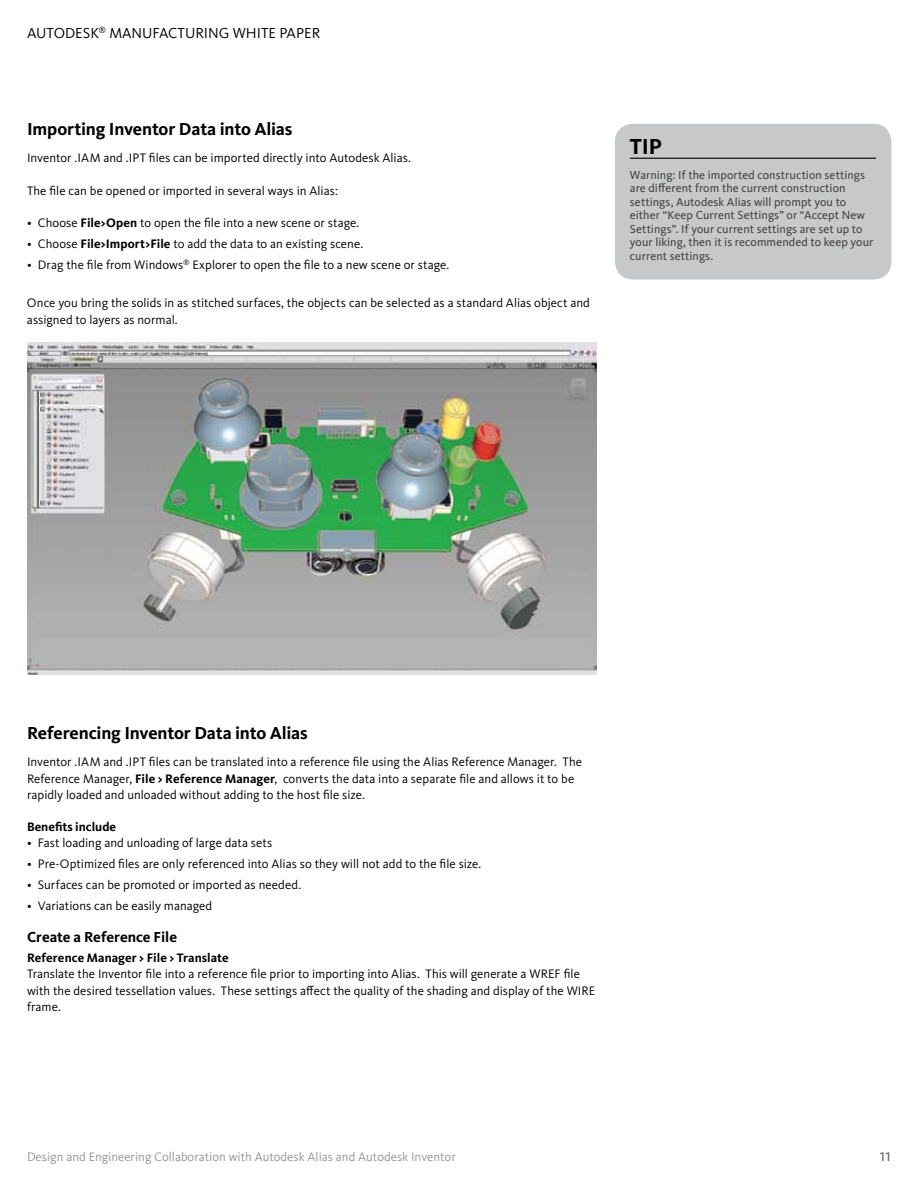
<style>
.page{position:relative;width:918px;height:1188px;background:#fff}
.page>*{position:absolute;margin:0;border:0;box-sizing:border-box;transform-origin:0 0}
.t1{font:700 22.5px "Kievit Pro";color:#000}
.t2{font:700 18px "Kievit Pro";letter-spacing:-.01em;color:#000}
.t3{font:18px "Kievit Pro";color:#636466}
.t4{font:15px "Kievit Pro";color:#000}
.t5{font:700 15px "Kievit Pro";letter-spacing:-.005em;color:#000}
.t6{font:12.75px/16.5px "Kievit Pro";letter-spacing:.005em;color:#000}
.t7{font:12.75px "Kievit Pro";color:#939598}
.t8{font:700 12.75px "Kievit Pro";color:#000}
.t9{font:12px/13.5px "Kievit Pro";letter-spacing:.005em;color:#414042}
.s1{font-weight:700}
</style>
<div class="page">
<img style="left:27px;top:343px;width:570px;height:332px">
<div style="left:615px;top:124px;width:276px;height:156px;background:#c7c8ca;border-radius:18px"></div>
<hr style="left:630px;top:158px;width:246px;height:1px;background:#000">
<p class="t4" style="left:27px;top:24px;width:295px">AUTODESK<sup>®</sup> MANUFACTURING WHITE PAPER</p>
<h2 class="t2" style="left:27px;top:118px;width:267px">Importing Inventor Data into Alias</h2>
<p class="t6" style="left:27px;top:150px;width:386px">Inventor .IAM and .IPT files can be imported directly into Autodesk Alias.</p>
<p class="t6" style="left:27px;top:183px;width:312px">The file can be opened or imported in several ways in Alias:</p>
<p class="t6" style="left:27px;top:214px;width:334px">• Choose <span class="s1">File&gt;Open</span> to open the file into a new scene or stage.</p>
<p class="t6" style="left:27px;top:236px;width:338px">• Choose <span class="s1">File&gt;Import&gt;File</span> to add the data to an existing scene.</p>
<p class="t6" style="left:27px;top:257px;width:424px">• Drag the file from Windows<sup>®</sup> Explorer to open the file to a new scene or stage.</p>
<p class="t6" style="left:27px;top:294px;width:564px">Once you bring the solids in as stitched surfaces, the objects can be selected as a standard Alias object and assigned to layers as normal.</p>
<h1 class="t1" style="left:630px;top:133px;width:34px">TIP</h1>
<p class="t9" style="left:630px;top:168px;width:245px">Warning: If the imported construction settings are different from the current construction settings, Autodesk Alias will prompt you to either “Keep Current Settings” or “Accept New Settings”. If your current settings are set up to your liking, then it is recommended to keep your current settings.</p>
<h2 class="t2" style="left:27px;top:722px;width:282px">Referencing Inventor Data into Alias</h2>
<p class="t6" style="left:27px;top:753px;width:557px">Inventor .IAM and .IPT files can be translated into a reference file using the Alias Reference Manager. The<br>Reference Manager, <span class="s1">File &gt; Reference Manager</span>, converts the data into a separate file and allows it to be rapidly loaded and unloaded without adding to the host file size.</p>
<p class="t8" style="left:27px;top:819px;width:91px">Benefits include</p>
<p class="t6" style="left:27px;top:834px;width:247px">• Fast loading and unloading of large data sets</p>
<p class="t6" style="left:27px;top:855px;width:456px">• Pre-Optimized files are only referenced into Alias so they will not add to the file size.</p>
<p class="t6" style="left:27px;top:876px;width:276px">• Surfaces can be promoted or imported as needed.</p>
<p class="t6" style="left:27px;top:898px;width:187px">• Variations can be easily managed</p>
<p class="t5" style="left:27px;top:928px;width:152px">Create a Reference File</p>
<p class="t8" style="left:27px;top:950px;width:203px">Reference Manager &gt; File &gt; Translate</p>
<p class="t6" style="left:27px;top:966px;width:570px">Translate the Inventor file into a reference file prior to importing into Alias. This will generate a WREF file with the desired tessellation values. These settings affect the quality of the shading and display of the WIRE frame.</p>
<p class="t7" style="left:27px;top:1149px;width:430px">Design and Engineering Collaboration with Autodesk Alias and Autodesk Inventor</p>
<h2 class="t3" style="left:879px;top:1144px;width:13px">11</h2>
</div>
